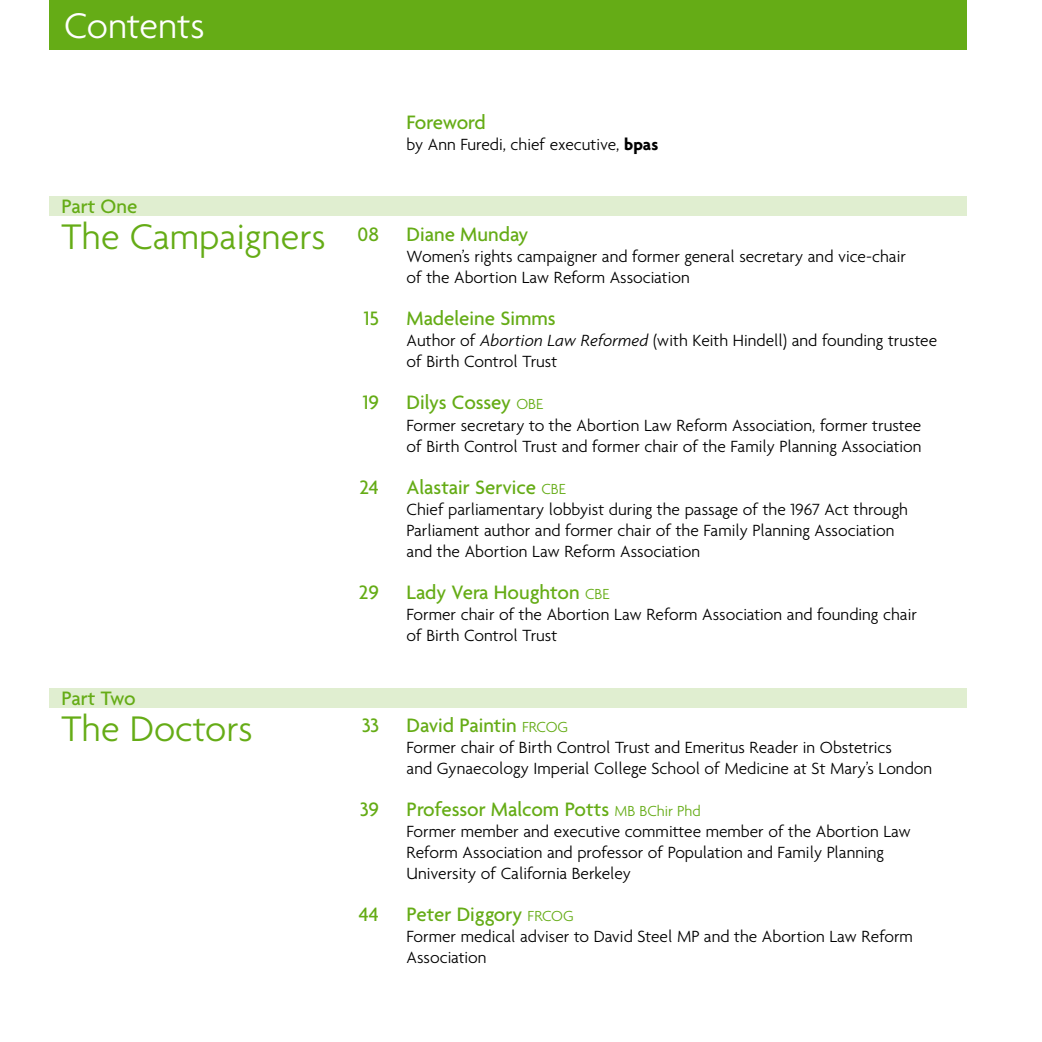
<style>
.page{position:relative;width:1042px;height:1042px;background:#fff}
.page>*{position:absolute;margin:0;border:0;box-sizing:border-box;transform-origin:0 0}
.t1{font:300 38.5px "Agenda";color:#65ac16}
.t2{font:300 38.5px "Agenda";color:#fff}
.t3{font:500 21px "Agenda";color:#65ac16}
.t4{font:500 21px "Agenda";letter-spacing:-.02em;color:#65ac16}
.t5{font:300 17.5px/21px "Agenda";color:#000}
.s1{font-weight:700}
.s2{font-style:italic}
.s3{font-weight:300;font-size:15.75px}
</style>
<div class="page">
<div style="left:49px;top:196px;width:918px;height:20px;background:#e0eed0"></div>
<div style="left:49px;top:688px;width:918px;height:19px;background:#e0eed0"></div>
<div style="left:49px;top:0;width:918px;height:50px;background:#65ac16"></div>
<h1 class="t2" style="left:64px;top:10px;width:142px">Contents</h1>
<p class="t3" style="left:62px;top:198px;width:77px">Part One</p>
<h1 class="t1" style="left:62px;top:221px;width:266px">The Campaigners</h1>
<p class="t3" style="left:62px;top:689px;width:76px">Part Two</p>
<h1 class="t1" style="left:62px;top:713px;width:193px">The Doctors</h1>
<p class="t4" style="left:407px;top:114px;width:81px">Foreword</p>
<p class="t5" style="left:407px;top:136px;width:253px">by Ann Furedi, chief executive, <span class="s1">bpas</span></p>
<p class="t3" style="left:358px;top:226px;width:23px">08</p>
<p class="t3" style="left:364px;top:310px;width:17px">15</p>
<p class="t3" style="left:363px;top:394px;width:18px">19</p>
<p class="t3" style="left:359px;top:478px;width:21px">24</p>
<p class="t3" style="left:359px;top:583px;width:22px">29</p>
<p class="t3" style="left:407px;top:226px;width:123px">Diane Munday</p>
<p class="t5" style="left:407px;top:248px;width:501px">Women’s rights campaigner and former general secretary and vice-chair of the Abortion Law Reform Association</p>
<p class="t3" style="left:407px;top:310px;width:151px">Madeleine Simms</p>
<p class="t5" style="left:407px;top:332px;width:532px">Author of <span class="s2">Abortion Law Reformed</span> (with Keith Hindell) and founding trustee of Birth Control Trust</p>
<p class="t3" style="left:407px;top:394px;width:138px">Dilys Cossey <span class="s3">OBE</span></p>
<p class="t5" style="left:407px;top:416px;width:516px">Former secretary to the Abortion Law Reform Association, former trustee of Birth Control Trust and former chair of the Family Planning Association</p>
<p class="t3" style="left:407px;top:478px;width:161px">Alastair Service <span class="s3">CBE</span></p>
<p class="t5" style="left:407px;top:500px;width:503px">Chief parliamentary lobbyist during the passage of the 1967 Act through<br>Parliament author and former chair of the Family Planning Association and the Abortion Law Reform Association</p>
<p class="t3" style="left:407px;top:583px;width:205px">Lady Vera Houghton <span class="s3">CBE</span></p>
<p class="t5" style="left:407px;top:605px;width:512px">Former chair of the Abortion Law Reform Association and founding chair of Birth Control Trust</p>
<p class="t3" style="left:362px;top:716px;width:19px">33</p>
<p class="t3" style="left:360px;top:800px;width:21px">39</p>
<p class="t3" style="left:359px;top:905px;width:22px">44</p>
<p class="t3" style="left:407px;top:716px;width:163px">David Paintin <span class="s3">FRCOG</span></p>
<p class="t5" style="left:407px;top:738px;width:527px">Former chair of Birth Control Trust and Emeritus Reader in Obstetrics<br>and Gynaecology Imperial College School of Medicine at St Mary’s London</p>
<p class="t3" style="left:407px;top:800px;width:295px">Professor Malcom Potts <span class="s3">MB BChir Phd</span></p>
<p class="t5" style="left:407px;top:822px;width:506px">Former member and executive committee member of the Abortion Law<br>Reform Association and professor of Population and Family Planning<br>University of California Berkeley</p>
<p class="t3" style="left:407px;top:905px;width:169px">Peter Diggory <span class="s3">FRCOG</span></p>
<p class="t5" style="left:407px;top:927px;width:508px">Former medical adviser to David Steel MP and the Abortion Law Reform<br>Association</p>
</div>
